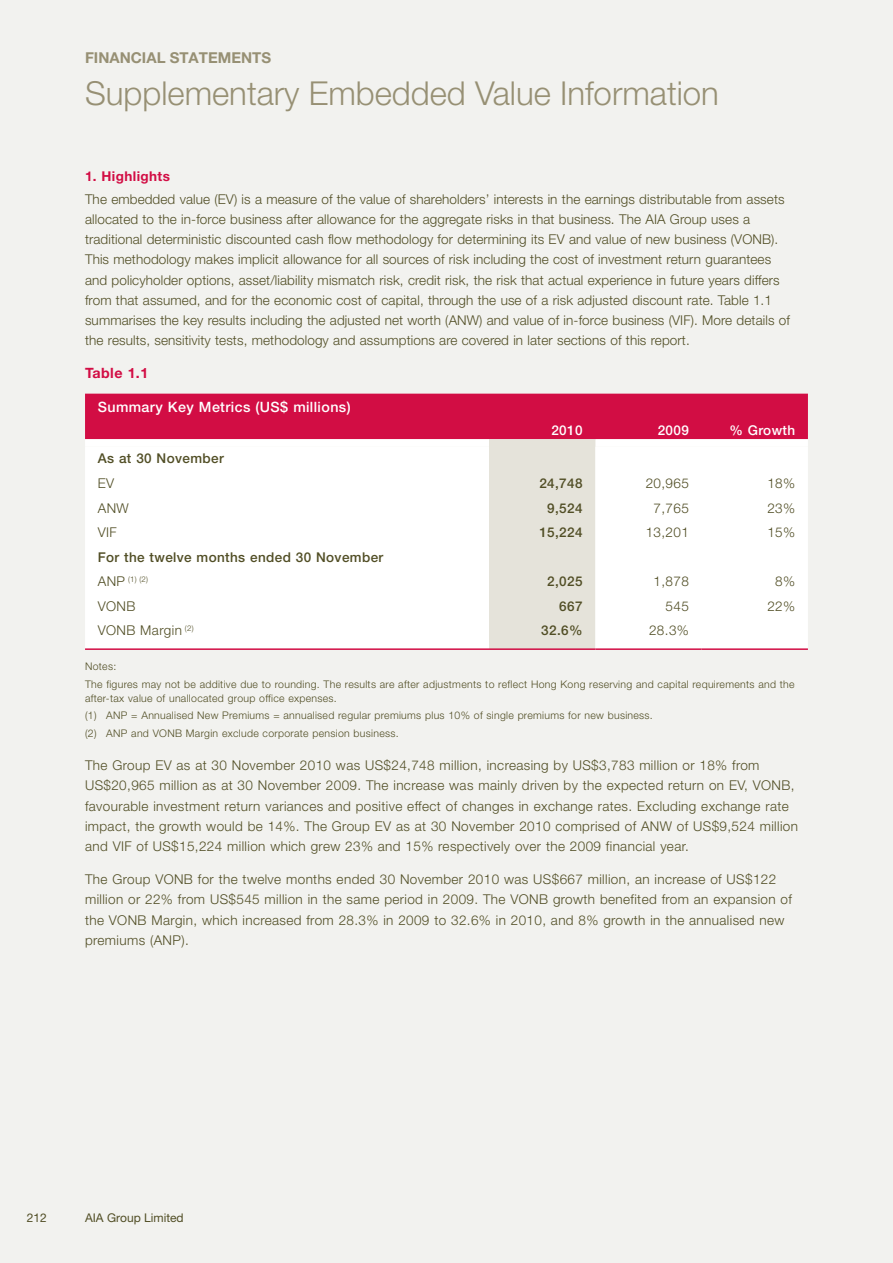
<style>
.page{position:relative;width:893px;height:1263px;background:#f2f2ef}
.page>*{position:absolute;margin:0;border:0;box-sizing:border-box;transform-origin:0 0}
.t1{font:300 33px "Helvetica Neue LT Std";color:#979074}
.t2{font:700 15px "Helvetica Neue LT Std";color:#979074}
.t3{font:500 14.25px "Helvetica Neue LT Std";letter-spacing:.03em;color:#fff}
.t4{font:700 14.25px "Helvetica Neue LT Std";color:#d20d44}
.t5{font:300 13.5px/20.2px "Helvetica Neue LT Std";letter-spacing:.01em;color:#514e25}
.t6{font:300 13.5px/20.2px "Helvetica Neue LT Std";letter-spacing:.03em;color:#514e25}
.t7{font:500 13.5px "Helvetica Neue LT Std";letter-spacing:.03em;color:#514e25}
.t8{font:500 13.5px "Helvetica Neue LT Std";letter-spacing:.03em;color:#fff}
.t9{font:700 13.5px "Helvetica Neue LT Std";letter-spacing:.03em;color:#d20d44}
.t10{font:12px "Helvetica Neue LT Std";color:#514e25}
.t11{font:300 10.5px/17.7px "Helvetica Neue LT Std";letter-spacing:.03em;color:#514e25}
.t12{font:300 7.8px "Helvetica Neue LT Std";color:#514e25}
.s1{font-size:13.5px}
</style>
<div class="page">
<svg style="left:85px;top:394px;width:723px;height:53px;background:#d8305f"></svg>
<svg style="left:85px;top:447px;width:723px;height:201px;fill:#fff"></svg>
<hr style="left:85px;top:648px;width:404px;height:2px;background:#d20d44">
<hr style="left:489px;top:648px;width:106px;height:2px;background:#d20d44">
<hr style="left:595px;top:648px;width:107px;height:2px;background:#d20d44">
<hr style="left:702px;top:648px;width:106px;height:2px;background:#d20d44">
<p class="t2" style="left:85px;top:48px;width:188px">FINANCIAL STATEMENTS</p>
<h1 class="t1" style="left:85px;top:73px;width:635px">Supplementary Embedded Value Information</h1>
<p class="t9" style="left:85px;top:168px;width:86px">1. Highlights</p>
<p class="t5" style="left:85px;top:188px;width:706px">The embedded value (EV) is a measure of the value of shareholders’ interests in the earnings distributable from assets allocated to the in-force business after allowance for the aggregate risks in that business. The AIA Group uses a traditional deterministic discounted cash flow methodology for determining its EV and value of new business (VONB).<br>This methodology makes implicit allowance for all sources of risk including the cost of investment return guarantees and policyholder options, asset/liability mismatch risk, credit risk, the risk that actual experience in future years differs from that assumed, and for the economic cost of capital, through the use of a risk adjusted discount rate. Table 1.1 summarises the key results including the adjusted net worth (ANW) and value of in-force business (VIF). More details of the results, sensitivity tests, methodology and assumptions are covered in later sections of this report.</p>
<p class="t4" style="left:85px;top:365px;width:65px">Table 1.1</p>
<p class="t3" style="left:98px;top:398px;width:254px">Summary Key Metrics (US$ millions)</p>
<p class="t8" style="left:551px;top:422px;width:33px">2010</p>
<p class="t8" style="left:658px;top:422px;width:33px">2009</p>
<p class="t8" style="left:729px;top:422px;width:67px">% Growth</p>
<p class="t7" style="left:98px;top:451px;width:127px">As at 30 November</p>
<p class="t5" style="left:98px;top:473px;width:18px">EV</p>
<p class="t7" style="left:539px;top:475px;width:45px">24,748</p>
<p class="t5" style="left:646px;top:473px;width:45px">20,965</p>
<p class="t5" style="left:767px;top:473px;width:29px">18%</p>
<p class="t5" style="left:98px;top:497px;width:33px">ANW</p>
<p class="t7" style="left:547px;top:500px;width:37px">9,524</p>
<p class="t5" style="left:654px;top:497px;width:37px">7,765</p>
<p class="t5" style="left:767px;top:497px;width:29px">23%</p>
<p class="t5" style="left:98px;top:522px;width:21px">VIF</p>
<p class="t7" style="left:539px;top:524px;width:45px">15,224</p>
<p class="t5" style="left:646px;top:522px;width:45px">13,201</p>
<p class="t5" style="left:767px;top:522px;width:29px">15%</p>
<p class="t7" style="left:98px;top:549px;width:287px">For the twelve months ended 30 November</p>
<p class="t12" style="left:98px;top:574px;width:52px"><span class="s1">ANP</span> (1) (2)</p>
<p class="t7" style="left:547px;top:573px;width:37px">2,025</p>
<p class="t5" style="left:654px;top:571px;width:37px">1,878</p>
<p class="t5" style="left:775px;top:571px;width:21px">8%</p>
<p class="t5" style="left:98px;top:596px;width:39px">VONB</p>
<p class="t7" style="left:559px;top:598px;width:25px">667</p>
<p class="t5" style="left:666px;top:596px;width:25px">545</p>
<p class="t5" style="left:767px;top:596px;width:29px">22%</p>
<p class="t6" style="left:98px;top:620px;width:97px">VONB Margin <sup>(2)</sup></p>
<p class="t7" style="left:541px;top:622px;width:43px">32.6%</p>
<p class="t5" style="left:649px;top:620px;width:41px">28.3%</p>
<p class="t11" style="left:85px;top:657px;width:711px">Notes:<br>The figures may not be additive due to rounding. The results are after adjustments to reflect Hong Kong reserving and capital requirements and the</p>
<p class="t11" style="left:85px;top:689px;width:569px">after-tax value of unallocated group office expenses.<br>(1) ANP = Annualised New Premiums = annualised regular premiums plus 10% of single premiums for new business. (2) ANP and VONB Margin exclude corporate pension business.</p>
<p class="t6" style="left:85px;top:755px;width:714px">The Group EV as at 30 November 2010 was US$24,748 million, increasing by US$3,783 million or 18% from US$20,965 million as at 30 November 2009. The increase was mainly driven by the expected return on EV, VONB, favourable investment return variances and positive effect of changes in exchange rates. Excluding exchange rate impact, the growth would be 14%. The Group EV as at 30 November 2010 comprised of ANW of US$9,524 million and VIF of US$15,224 million which grew 23% and 15% respectively over the 2009 financial year.</p>
<p class="t6" style="left:85px;top:869px;width:708px">The Group VONB for the twelve months ended 30 November 2010 was US$667 million, an increase of US$122 million or 22% from US$545 million in the same period in 2009. The VONB growth benefited from an expansion of the VONB Margin, which increased from 28.3% in 2009 to 32.6% in 2010, and 8% growth in the annualised new premiums (ANP).</p>
<p class="t10" style="left:27px;top:1211px;width:22px">212</p>
<p class="t10" style="left:85px;top:1211px;width:100px">AIA Group Limited</p>
</div>
